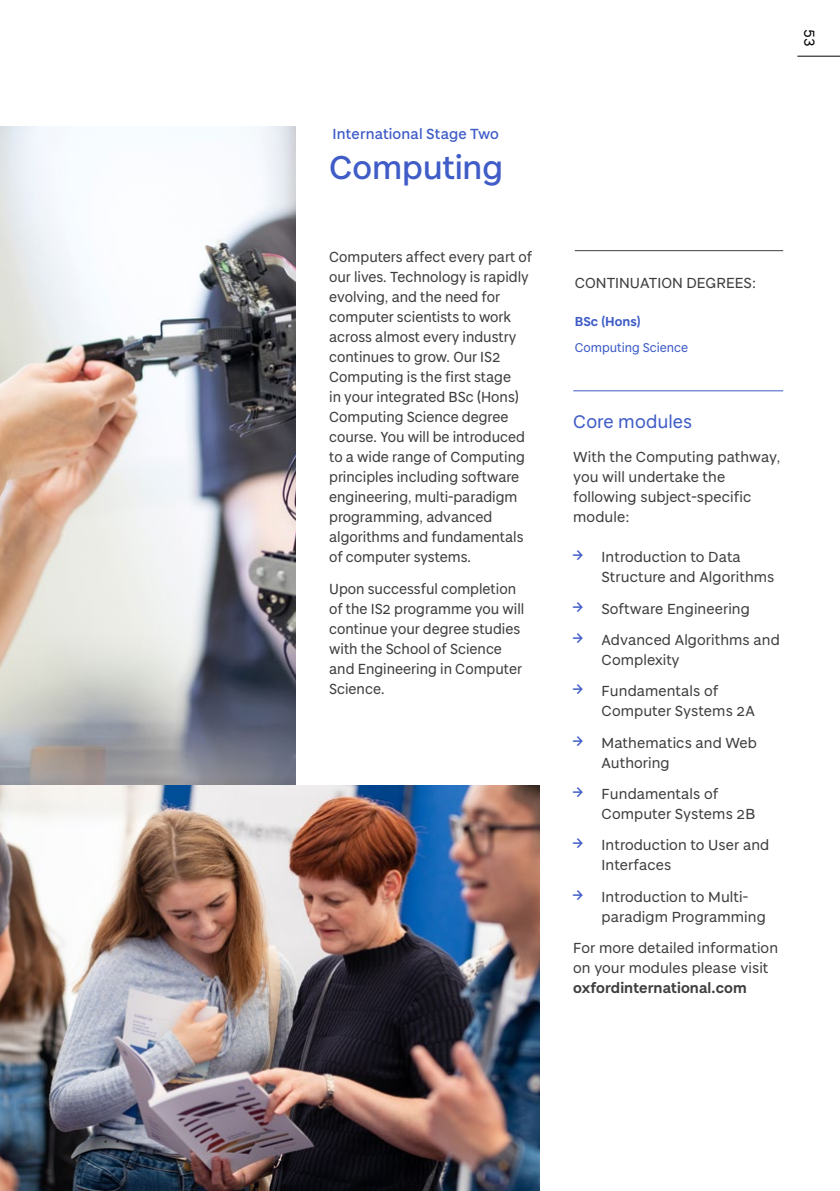
<style>
.page{position:relative;width:840px;height:1191px;background:#fff}
.page>*{position:absolute;margin:0;border:0;box-sizing:border-box;transform-origin:0 0}
.t1{font:500 36px "Baxter Sans";letter-spacing:-.005em;color:#3f5cc7}
.t2{font:20px "Baxter Sans";letter-spacing:.005em;color:#3f5cc7}
.t3{font:16px/20px "Baxter Prospectus";color:#3f3f3f}
.t4{font:16px/20px "Baxter Sans";letter-spacing:.005em;color:#3f3f3f}
.t5{font:700 16px "Baxter Sans";letter-spacing:.005em;color:#3f3f3f}
.t6{font:500 16px "Baxter Sans";letter-spacing:.01em;color:#3f5cc7}
.t7{font:16px "Baxter Sans";color:#000}
.t8{font:14px "Baxter Prospectus";color:#3f5cc7}
.t9{font:700 14px "Baxter Sans";color:#3f5cc7}
.s1{font-family:"Baxter Prospectus";font-size:22px;color:#3f5cc7}
</style>
<div class="page">
<img style="left:0;top:127px;width:295px;height:658px">
<hr style="left:573px;top:390px;width:209px;height:1px;background:#3f5cc7">
<hr style="left:574px;top:250px;width:208px;height:1px;background:#3f3f3f">
<img style="left:0;top:785px;width:539px;height:406px">
<hr style="left:797px;top:56px;width:42px;height:1px;background:#000">
<p class="t6" style="left:332px;top:123px;width:168px">International Stage Two</p>
<h1 class="t1" style="left:329px;top:143px;width:175px">Computing</h1>
<p class="t3" style="left:329px;top:246px;width:204px">Computers affect every part of our lives. Technology is rapidly evolving, and the need for computer scientists to work across almost every industry continues to grow. Our IS2<br>Computing is the first stage<br>in your integrated BSc (Hons)<br>Computing Science degree course. You will be introduced to a wide range of Computing principles including software engineering, multi-paradigm programming, advanced algorithms and fundamentals of computer systems.</p>
<p class="t3" style="left:329px;top:578px;width:196px">Upon successful completion of the IS2 programme you will continue your degree studies with the School of Science and Engineering in Computer<br>Science.</p>
<p class="t7" style="left:820px;top:29px;width:19px;rotate:90deg">53</p>
<p class="t4" style="left:574px;top:272px;width:183px">CONTINUATION DEGREES:</p>
<p class="t9" style="left:574px;top:311px;width:68px">BSc (Hons)</p>
<p class="t8" style="left:574px;top:338px;width:115px">Computing Science</p>
<p class="t2" style="left:573px;top:408px;width:120px">Core modules</p>
<p class="t4" style="left:573px;top:446px;width:208px">With the Computing pathway, you will undertake the following subject-specific module:</p>
<p class="t4" style="left:601px;top:546px;width:174px;text-indent:-28px"><span class="s1">→</span> Introduction to Data<br>Structure and Algorithms</p>
<p class="t4" style="left:573px;top:598px;width:178px"><span class="s1">→</span> Software Engineering</p>
<p class="t4" style="left:601px;top:629px;width:180px;text-indent:-28px"><span class="s1">→</span> Advanced Algorithms and<br>Complexity</p>
<p class="t4" style="left:601px;top:680px;width:155px;text-indent:-28px"><span class="s1">→</span> Fundamentals of<br>Computer Systems 2A</p>
<p class="t4" style="left:601px;top:732px;width:157px;text-indent:-28px"><span class="s1">→</span> Mathematics and Web<br>Authoring</p>
<p class="t4" style="left:601px;top:783px;width:155px;text-indent:-28px"><span class="s1">→</span> Fundamentals of<br>Computer Systems 2B</p>
<p class="t4" style="left:601px;top:834px;width:169px;text-indent:-28px"><span class="s1">→</span> Introduction to User and<br>Interfaces</p>
<p class="t4" style="left:601px;top:886px;width:166px;text-indent:-28px"><span class="s1">→</span> Introduction to Multi&shy;paradigm Programming</p>
<p class="t4" style="left:573px;top:937px;width:206px">For more detailed information on your modules please visit</p>
<p class="t5" style="left:573px;top:976px;width:175px">oxfordinternational.com</p>
</div>
